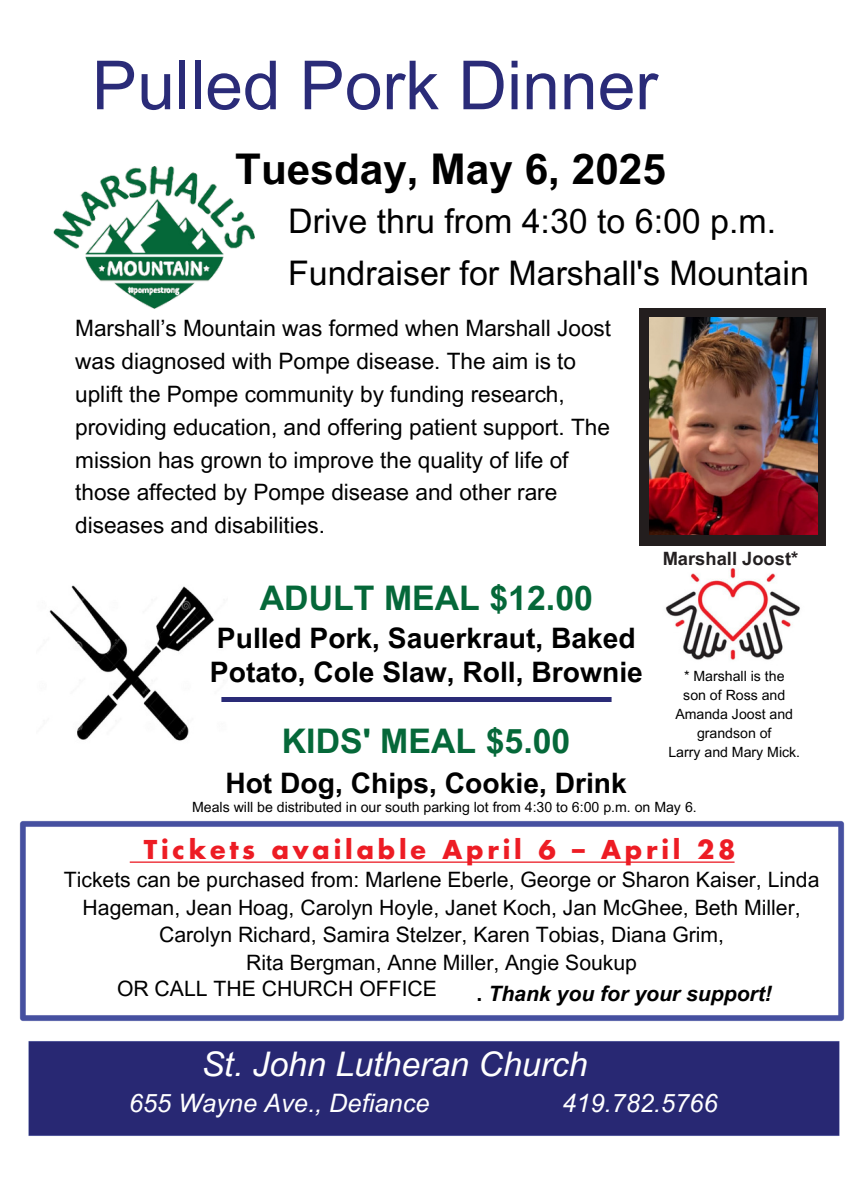
<style>
.page{position:relative;width:864px;height:1188px;background:#fff}
.page>*{position:absolute;margin:0;border:0;box-sizing:border-box;transform-origin:0 0}
.t1{font:67.8px "Arial MT Pro";color:#2a2b78}
.t2{font:700 42.3px "Arial MT Pro";color:#000}
.t3{font:33.9px/51.9px "Arial MT Pro";color:#000}
.t4{font:700 33.9px "Arial MT Pro";color:#056839}
.t5{font:italic 33.9px "Arial MT Pro";color:#fff}
.t6{font:700 28.2px/33.9px "Arial MT Pro";color:#000}
.t7{font:italic 25.35px "Arial MT Pro";color:#fff}
.t8{font:700 25.35px "Futura LT Pro";letter-spacing:.15em;color:#ed1c24}
.t9{font:22.65px/32.8px "Arial MT Pro";color:#000}
.t10{font:21.15px/27.6px "Arial MT Pro";color:#000;text-align:center}
.t11{font:italic 700 21.15px "Arial MT Pro";color:#000}
.t12{font:700 18.3px "Arial MT Pro";color:#231f20}
.t13{font:14.1px/19px "Arial MT Pro";color:#000;text-align:center}
.s1{font-style:normal}
</style>
<div class="page">
<img style="left:49px;top:585px;width:178px;height:156px">
<img style="left:53px;top:166px;width:201px;height:142px">
<img style="left:640px;top:308px;width:185px;height:238px">
<img style="left:650px;top:318px;width:167px;height:217px">
<div style="left:28px;top:1041px;width:812px;height:95px;background:#282873"></div>
<img style="left:19px;top:820px;width:826px;height:202px">
<img style="left:217px;top:698px;width:395px;height:3px">
<img style="left:665px;top:568px;width:135px;height:92px">
<h2 class="t1" style="left:92px;top:60px;width:568px">Pulled Pork Dinner</h2>
<p class="t2" style="left:235px;top:153px;width:432px">Tuesday, May 6, 2025</p>
<h3 class="t3" style="left:288px;top:200px;width:522px">Drive thru from 4:30 to 6:00 p.m.<br>Fundraiser for Marshall's Mountain</h3>
<h1 class="t9" style="left:75px;top:315px;width:537px">Marshall’s Mountain was formed when Marshall Joost was diagnosed with Pompe disease. The aim is to uplift the Pompe community by funding research, providing education, and offering patient support. The mission has grown to improve the quality of life of those affected by Pompe disease and other rare diseases and disabilities.</h1>
<h6 class="t4" style="left:260px;top:585px;width:335px">ADULT MEAL $12.00</h6>
<h6 class="t6" style="left:210px;top:625px;width:434px">Pulled Pork, Sauerkraut, Baked<br>Potato, Cole Slaw, Roll, Brownie</h6>
<p class="t4" style="left:282px;top:728px;width:290px">KIDS' MEAL $5.00</p>
<p class="t6" style="left:225px;top:769px;width:403px">Hot Dog, Chips, Cookie, Drink</p>
<p class="t12" style="left:663px;top:552px;width:137px">Marshall Joost*</p>
<p class="t13" style="left:675px;top:668px;width:119px">* Marshall is the son of Ross and<br>Amanda Joost and grandson of</p>
<p class="t13" style="left:668px;top:745px;width:133px">Larry and Mary Mick.</p>
<p class="t13" style="left:192px;top:800px;width:506px">Meals will be distributed in our south parking lot from 4:30 to 6:00 p.m. on May 6.</p>
<p class="t8" style="left:144px;top:838px;width:594px">Tickets available April 6 – April 28</p>
<h4 class="t10" style="left:64px;top:869px;width:757px">Tickets can be purchased from: Marlene Eberle, George or Sharon Kaiser, Linda Hageman, Jean Hoag, Carolyn Hoyle, Janet Koch, Jan McGhee, Beth Miller, Carolyn Richard, Samira Stelzer, Karen Tobias, Diana Grim,<br>Rita Bergman, Anne Miller, Angie Soukup</h4>
<h4 class="t10" style="left:117px;top:978px;width:322px">OR CALL THE CHURCH OFFICE</h4>
<p class="t11" style="left:477px;top:985px;width:297px"><span class="s1">.</span> Thank you for your support!</p>
<p class="t5" style="left:202px;top:1051px;width:388px">St. John Lutheran Church</p>
<p class="t7" style="left:129px;top:1094px;width:302px">655 Wayne Ave., Defiance</p>
<p class="t7" style="left:562px;top:1094px;width:157px">419.782.5766</p>
</div>
